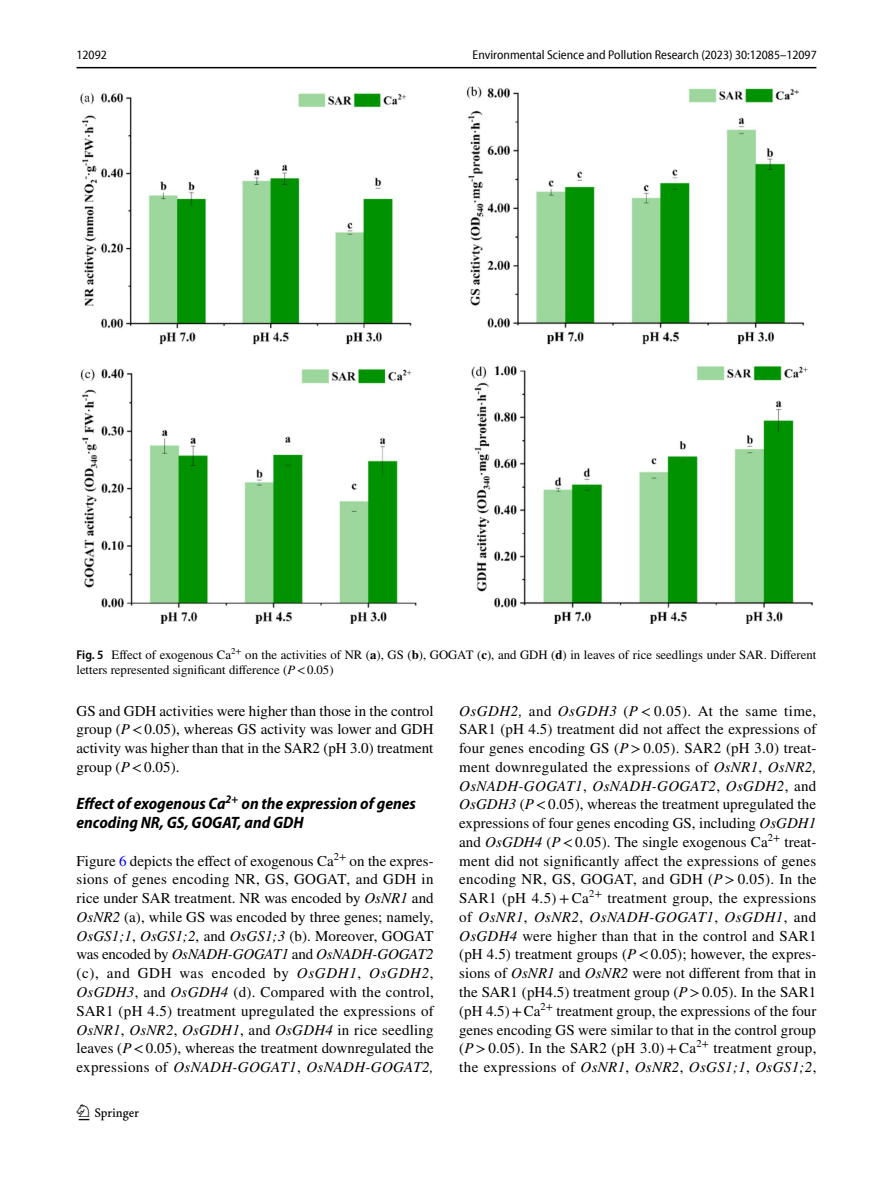
<style>
.page{position:relative;width:893px;height:1187px;background:#fff}
.page>*{position:absolute;margin:0;border:0;box-sizing:border-box;transform-origin:0 0}
.t1{font:22.5px "Springnew Regular 2";color:#000}
.t2{font:italic 700 semi-condensed 16.5px/18.8px "Myriad Pro";color:#000}
.t3{font:15px/18.8px "STIX";letter-spacing:.005em;color:#000;text-align:justify}
.t4{font:12.75px/15px "STIX";color:#000}
.t5{font:semi-condensed 12.75px "Myriad Pro Unic";color:#000}
.s1{font-family:"Myriad Pro";font-weight:600;font-stretch:semi-condensed}
.s2{font-weight:700}
.s3{font-style:italic}
.s4{color:#00f}
</style>
<div class="page">
<hr style="left:77px;top:67px;width:739px;height:1px;background:#000">
<img style="left:81px;top:87px;width:731px;height:536px">
<p class="t5" style="left:76px;top:50px;width:32px">12092</p>
<p class="t5" style="left:473px;top:50px;width:346px">Environmental Science and Pollution Research (2023) 30:12085–12097</p>
<p class="t4" style="left:77px;top:647px;width:741px"><span class="s1">Fig. 5</span> Effect of exogenous Ca<sup>2+</sup> on the activities of NR (<span class="s2">a</span>), GS (<span class="s2">b</span>), GOGAT (<span class="s2">c</span>), and GDH (<span class="s2">d</span>) in leaves of rice seedlings under SAR. Different letters represented significant difference (<span class="s3">P</span>&lt;0.05)</p>
<p class="t3" style="left:77px;top:702px;width:359px">GS and GDH activities were higher than those in the control group (<span class="s3">P</span>&lt;0.05), whereas GS activity was lower and GDH activity was higher than that in the SAR2 (pH 3.0) treatment group (<span class="s3">P</span>&lt;0.05).</p>
<p class="t2" style="left:77px;top:794px;width:341px">Effect of exogenous Ca<sup>2</sup><sup>+</sup> on the expression of genes encoding NR, GS, GOGAT, and GDH</p>
<p class="t3" style="left:77px;top:852px;width:359px">Figure <span class="s4">6</span> depicts the effect of exogenous Ca<sup>2+</sup> on the expres&shy;sions of genes encoding NR, GS, GOGAT, and GDH in rice under SAR treatment. NR was encoded by <span class="s3">OsNR1</span> and <span class="s3">OsNR2</span> (a), while GS was encoded by three genes; namely, <span class="s3">OsGS1;1</span>, <span class="s3">OsGS1;2</span>, and <span class="s3">OsGS1;3</span> (b). Moreover, GOGAT was encoded by <span class="s3">OsNADH-GOGAT1</span> and <span class="s3">OsNADH-GOGAT2 </span>(c), and GDH was encoded by <span class="s3">OsGDH1</span>, <span class="s3">OsGDH2</span>, <span class="s3">OsGDH3</span>, and <span class="s3">OsGDH4</span> (d). Compared with the control, SAR1 (pH 4.5) treatment upregulated the expressions of <span class="s3">OsNR1</span>, <span class="s3">OsNR2</span>, <span class="s3">OsGDH1</span>, and <span class="s3">OsGDH4</span> in rice seedling leaves (<span class="s3">P</span>&lt;0.05), whereas the treatment downregulated the expressions of <span class="s3">OsNADH-GOGAT1</span>, <span class="s3">OsNADH-GOGAT2,</span></p>
<h1 class="t1" style="left:79px;top:1104px;width:62px">1 3</h1>
<p class="t3" style="left:459px;top:702px;width:359px"><span class="s3">OsGDH2,</span> and <span class="s3">OsGDH3</span> (<span class="s3">P</span> &lt; 0.05). At the same time, SAR1 (pH 4.5) treatment did not affect the expressions of four genes encoding GS (<span class="s3">P</span>&gt;0.05). SAR2 (pH 3.0) treat&shy;ment downregulated the expressions of <span class="s3">OsNR1</span>, <span class="s3">OsNR2, OsNADH-GOGAT1</span>, <span class="s3">OsNADH-GOGAT2</span>, <span class="s3">OsGDH2</span>, and <span class="s3">OsGDH3</span> (<span class="s3">P</span>&lt;0.05), whereas the treatment upregulated the expressions of four genes encoding GS, including <span class="s3">OsGDH1 </span>and <span class="s3">OsGDH4</span> (<span class="s3">P</span>&lt;0.05). The single exogenous Ca<sup>2+</sup> treat&shy;ment did not significantly affect the expressions of genes encoding NR, GS, GOGAT, and GDH (<span class="s3">P</span>&gt;0.05). In the SAR1 (pH 4.5)+ -Ca<sup>2+</sup> treatment group, the expressions of <span class="s3">OsNR1</span>, <span class="s3">OsNR2</span>, <span class="s3">OsNADH-GOGAT1</span>, <span class="s3">OsGDH1</span>, and <span class="s3">OsGDH4</span> were higher than that in the control and SAR1 (pH 4.5) treatment groups (<span class="s3">P</span>&lt;0.05); however, the expres&shy;sions of <span class="s3">OsNR1</span> and <span class="s3">OsNR2</span> were not different from that in the SAR1 (pH4.5) treatment group (<span class="s3">P</span>&gt;0.05). In the SAR1 (pH 4.5)+ -Ca<sup>2+</sup> treatment group, the expressions of the four genes encoding GS were similar to that in the control group (<span class="s3">P</span>&gt;0.05). In the SAR2 (pH 3.0)+Ca<sup>2+</sup> treatment group, the expressions of <span class="s3">OsNR1</span>, <span class="s3">OsNR2</span>, <span class="s3">OsGS1;1</span>, <span class="s3">OsGS1;2</span>,</p>
</div>
